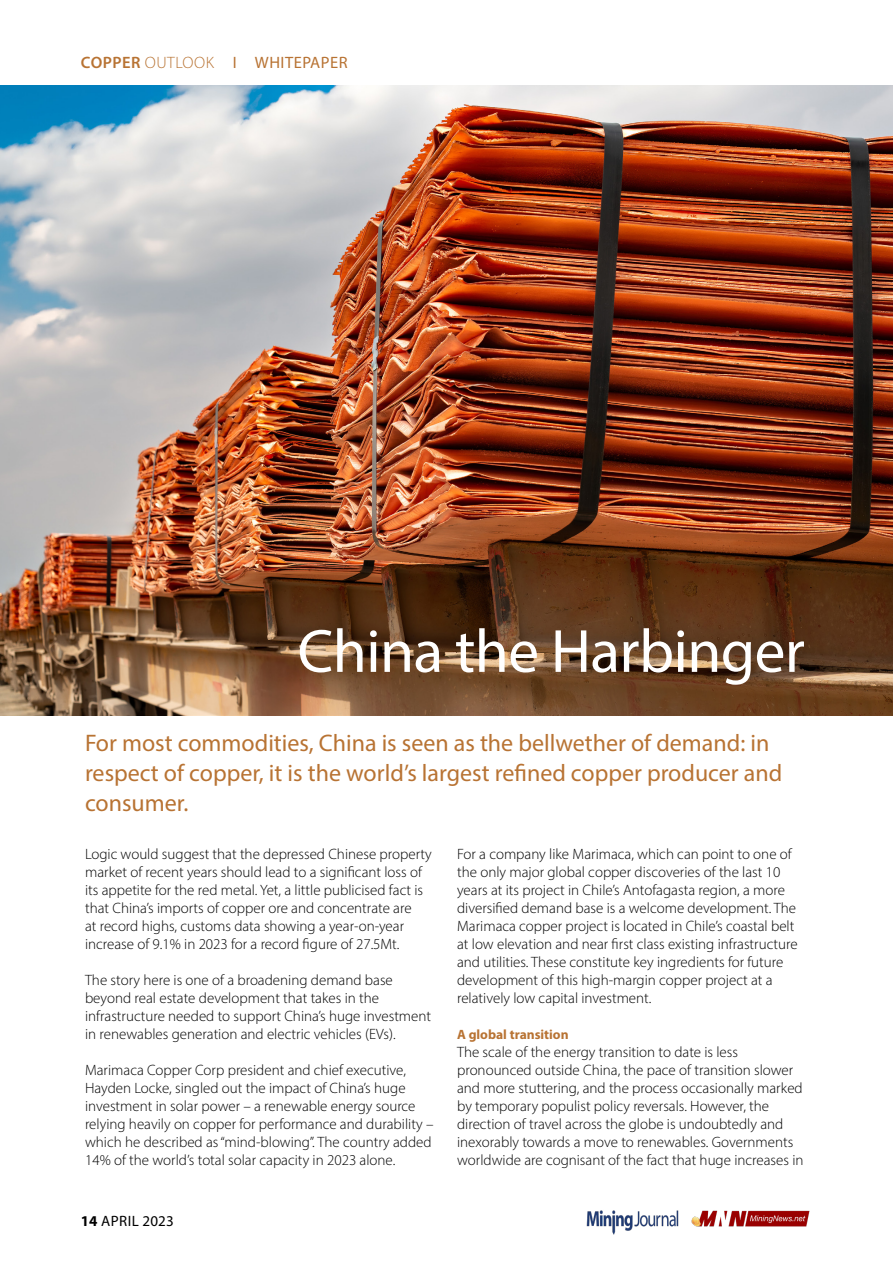
<style>
.page{position:relative;width:893px;height:1263px;background:#fff}
.page>*{position:absolute;margin:0;border:0;box-sizing:border-box;transform-origin:0 0}
.t1{font:61.5px "Myriad Pro";letter-spacing:-.01em;color:#fff}
.t2{font:24px/30px "Myriad Pro";color:#b87333}
.t3{font:16.5px "Myriad Pro";letter-spacing:.03em;color:#b87333}
.t4{font:300 15px/18px "Myriad Pro";color:#000}
.t5{font:15px "Myriad Pro";letter-spacing:.03em;color:#000}
.t6{font:700 13.5px "Myriad Pro";color:#b87333}
.s1{font-weight:600}
.s2{font-weight:300}
.s3{font-weight:700}
</style>
<div class="page">
<img style="left:0;top:85px;width:893px;height:630px">
<img style="left:691px;top:1210px;width:119px;height:17px">
<img style="left:586px;top:1210px;width:93px;height:25px">
<p class="t3" style="left:81px;top:52px;width:268px"><span class="s1">COPPER</span> <span class="s2">OUTLOOK</span> I WHITEPAPER</p>
<h1 class="t1" style="left:298px;top:613px;width:509px">China the Harbinger</h1>
<h2 class="t2" style="left:85px;top:728px;width:699px">For most commodities, China is seen as the bellwether of demand: in respect of copper, it is the world’s largest refined copper producer and consumer.</h2>
<p class="t4" style="left:85px;top:845px;width:348px">Logic would suggest that the depressed Chinese property market of recent years should lead to a significant loss of its appetite for the red metal. Yet, a little publicised fact is that China’s imports of copper ore and concentrate are<br>at record highs, customs data showing a year-on-year increase of 9.1% in 2023 for a record figure of 27.5Mt.</p>
<p class="t4" style="left:85px;top:971px;width:348px">The story here is one of a broadening demand base beyond real estate development that takes in the infrastructure needed to support China’s huge investment in renewables generation and electric vehicles (EVs).</p>
<p class="t4" style="left:85px;top:1061px;width:350px">Marimaca Copper Corp president and chief executive, Hayden Locke, singled out the impact of China’s huge investment in solar power – a renewable energy source relying heavily on copper for performance and durability – which he described as “mind-blowing”. The country added 14% of the world’s total solar capacity in 2023 alone.</p>
<p class="t4" style="left:457px;top:845px;width:342px">For a company like Marimaca, which can point to one of the only major global copper discoveries of the last 10 years at its project in Chile’s Antofagasta region, a more diversified demand base is a welcome development. The Marimaca copper project is located in Chile’s coastal belt at low elevation and near first class existing infrastructure and utilities. These constitute key ingredients for future development of this high-margin copper project at a relatively low capital investment.</p>
<p class="t6" style="left:457px;top:1026px;width:113px">A global transition</p>
<p class="t4" style="left:457px;top:1043px;width:348px">The scale of the energy transition to date is less pronounced outside China, the pace of transition slower and more stuttering, and the process occasionally marked by temporary populist policy reversals. However, the direction of travel across the globe is undoubtedly and inexorably towards a move to renewables. Governments worldwide are cognisant of the fact that huge increases in</p>
<p class="t5" style="left:81px;top:1212px;width:94px"><span class="s3">14</span> APRIL 2023</p>
</div>
